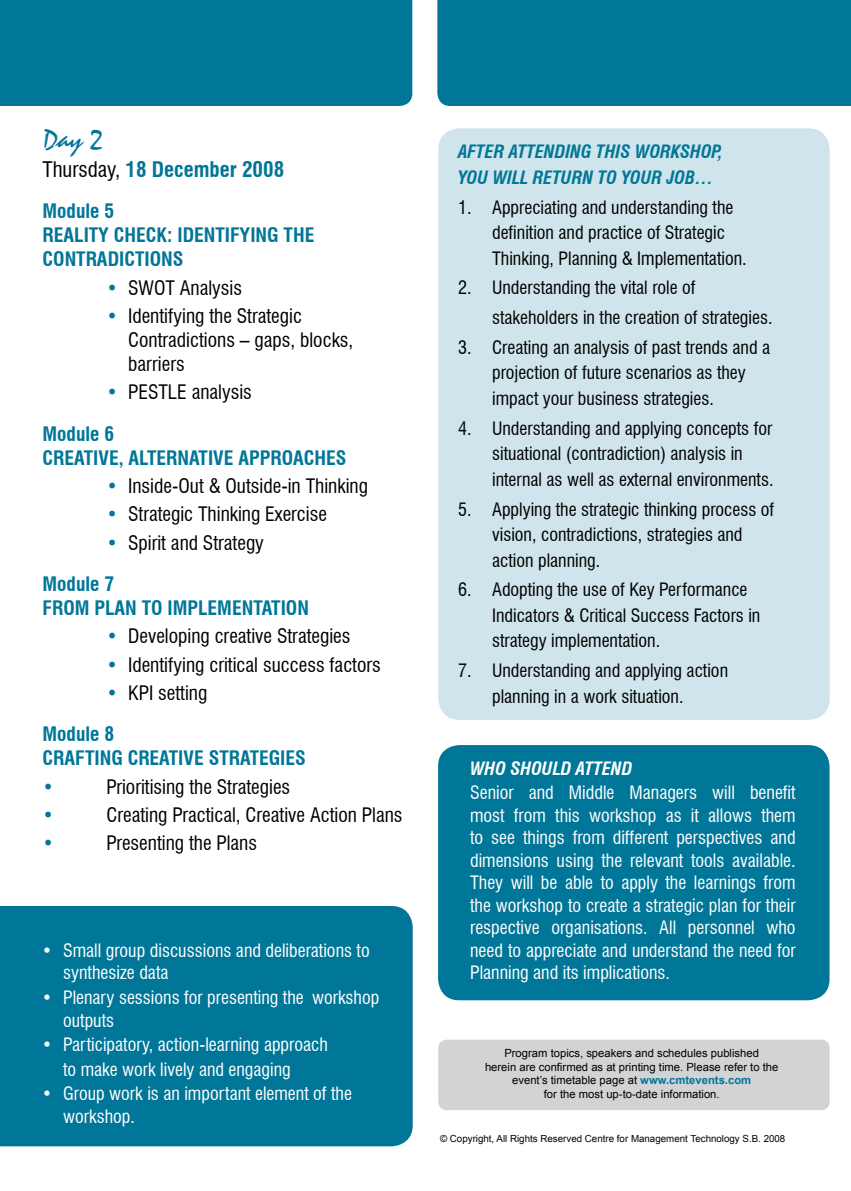
<style>
.page{position:relative;width:851px;height:1191px;background:#fff}
.page>*{position:absolute;margin:0;border:0;box-sizing:border-box;transform-origin:0 0}
.t1{font:28.5px "Staccato 222 BT";color:#007698}
.t2{font:700 condensed 21px "Swiss 721 BT";color:#007698}
.t3{font:condensed 19.5px/41.5px "Swiss 721 BT";color:#000}
.t4{font:700 condensed 19.5px/24px "Swiss 721 BT";color:#007698}
.t5{font:condensed 19.5px "Swiss 721 BT";color:#007698}
.t6{font:condensed 18px/25.5px "Swiss 721 BT";color:#000}
.t7{font:condensed 18px/22.5px "Swiss 721 BT";color:#fff}
.t8{font:italic 700 condensed 18px/25.5px "Swiss 721 BT";color:#007698}
.t9{font:italic 700 condensed 18px "Swiss 721 BT";color:#fff}
.t10{font:11.25px/13.5px "Arial";color:#000;text-align:center}
.t11{font:9.75px "Arial";color:#000}
.s1{font-weight:400;color:#000}
.s2{color:#007698}
.s3{font-weight:700;color:#007698}
</style>
<div class="page">
<div style="left:0;top:0;width:412px;height:106px;background:#007698"></div>
<div style="left:437px;top:0;width:413px;height:106px;background:#007698"></div>
<div style="left:438px;top:1039px;width:391px;height:71px;background:#d1d3d4;border-radius:9px"></div>
<div style="left:438px;top:745px;width:391px;height:255px;background:#007698;border-radius:21px"></div>
<div style="left:0;top:906px;width:412px;height:240px;background:#007698"></div>
<div style="left:438px;top:128px;width:391px;height:592px;background:#cfe5eb;border-radius:21px"></div>
<h1 class="t1" style="left:43px;top:122px;width:62px">Day 2</h1>
<p class="t2" style="left:43px;top:157px;width:243px"><span class="s1">Thursday,</span> 18 December 2008</p>
<p class="t4" style="left:43px;top:199px;width:273px">Module 5<br>REALITY CHECK: IDENTIFYING THE<br>CONTRADICTIONS</p>
<p class="t3" style="left:106px;top:267px;width:137px"><span class="s2">•</span> SWOT Analysis</p>
<p class="t3" style="left:128px;top:304px;width:227px;line-height:24px;text-indent:-22px"><span class="s2">•</span> Identifying the Strategic<br>Contradictions – gaps, blocks, barriers</p>
<p class="t3" style="left:43px;top:371px;width:211px;text-indent:64px"><span class="s2">•</span> PESTLE analysis<br><span class="s3">Module 6</span></p>
<p class="t4" style="left:43px;top:446px;width:305px">CREATIVE, ALTERNATIVE APPROACHES</p>
<p class="t3" style="left:106px;top:465px;width:263px"><span class="s2">•</span> Inside-Out &amp; Outside-in Thinking</p>
<p class="t3" style="left:106px;top:493px;width:222px"><span class="s2">•</span> Strategic Thinking Exercise</p>
<p class="t3" style="left:43px;top:522px;width:223px;text-indent:64px"><span class="s2">•</span> Spirit and Strategy<br><span class="s3">Module 7</span></p>
<p class="t4" style="left:43px;top:596px;width:268px">FROM PLAN TO IMPLEMENTATION</p>
<p class="t3" style="left:106px;top:615px;width:245px"><span class="s2">•</span> Developing creative Strategies</p>
<p class="t3" style="left:106px;top:644px;width:276px"><span class="s2">•</span> Identifying critical success factors</p>
<p class="t3" style="left:43px;top:672px;width:166px;text-indent:64px"><span class="s2">•</span> KPI setting<br><span class="s3">Module 8</span></p>
<p class="t4" style="left:43px;top:746px;width:265px">CRAFTING CREATIVE STRATEGIES</p>
<p class="t5" style="left:43px;top:775px;width:13px">•</p>
<p class="t3" style="left:106px;top:766px;width:185px">Prioritising the Strategies</p>
<p class="t5" style="left:43px;top:803px;width:13px">•</p>
<p class="t3" style="left:106px;top:794px;width:298px">Creating Practical, Creative Action Plans</p>
<p class="t5" style="left:43px;top:831px;width:13px">•</p>
<p class="t3" style="left:106px;top:822px;width:152px">Presenting the Plans</p>
<p class="t7" style="left:63px;top:939px;width:308px;text-indent:-21px">• Small group discussions and deliberations to synthesize data</p>
<p class="t7" style="left:63px;top:986px;width:318px;text-indent:-21px">• Plenary sessions for presenting the workshop outputs</p>
<p class="t7" style="left:63px;top:1032px;width:266px;line-height:24.6px;text-indent:-21px">• Participatory, action-learning approach to make work lively and engaging</p>
<p class="t7" style="left:63px;top:1082px;width:290px;text-indent:-21px">• Group work is an important element of the workshop.</p>
<p class="t8" style="left:458px;top:139px;width:266px">AFTER ATTENDING THIS WORKSHOP,<br>YOU WILL RETURN TO YOUR JOB…</p>
<p class="t6" style="left:492px;top:194px;width:256px;text-indent:-34px">1. Appreciating and understanding the definition and practice of Strategic<br>Thinking, Planning &amp; Implementation.</p>
<p class="t6" style="left:492px;top:273px;width:282px;line-height:29.7px;text-indent:-34px">2. Understanding the vital role of stakeholders in the creation of strategies.</p>
<p class="t6" style="left:492px;top:334px;width:279px;text-indent:-34px">3. Creating an analysis of past trends and a projection of future scenarios as they impact your business strategies.</p>
<p class="t6" style="left:492px;top:415px;width:283px;text-indent:-34px">4. Understanding and applying concepts for situational (contradiction) analysis in internal as well as external environments.</p>
<p class="t6" style="left:492px;top:496px;width:284px;text-indent:-34px">5. Applying the strategic thinking process of vision, contradictions, strategies and action planning.</p>
<p class="t6" style="left:492px;top:577px;width:270px;text-indent:-34px">6. Adopting the use of Key Performance<br>Indicators &amp; Critical Success Factors in strategy implementation.</p>
<p class="t6" style="left:458px;top:658px;width:271px;text-align:center">7. Understanding and applying action planning in a work situation.</p>
<p class="t9" style="left:470px;top:757px;width:164px">WHO SHOULD ATTEND</p>
<p class="t7" style="left:470px;top:781px;width:327px;text-align:justify">Senior and Middle Managers will benefit most from this workshop as it allows them to see things from different perspectives and dimensions using the relevant tools available.<br>They will be able to apply the learnings from the workshop to create a strategic plan for their respective organisations. All personnel who need to appreciate and understand the need for Planning and its implications.</p>
<p class="t10" style="left:485px;top:1046px;width:295px">Program topics, speakers and schedules published<br>herein are confirmed as at printing time. Please refer to the event’s timetable page at <span class="s3">www.cmtevents.com<br></span>for the most up-to-date information.</p>
<p class="t11" style="left:440px;top:1132px;width:347px">© Copyright, All Rights Reserved Centre for Management Technology S.B. 2008</p>
</div>
